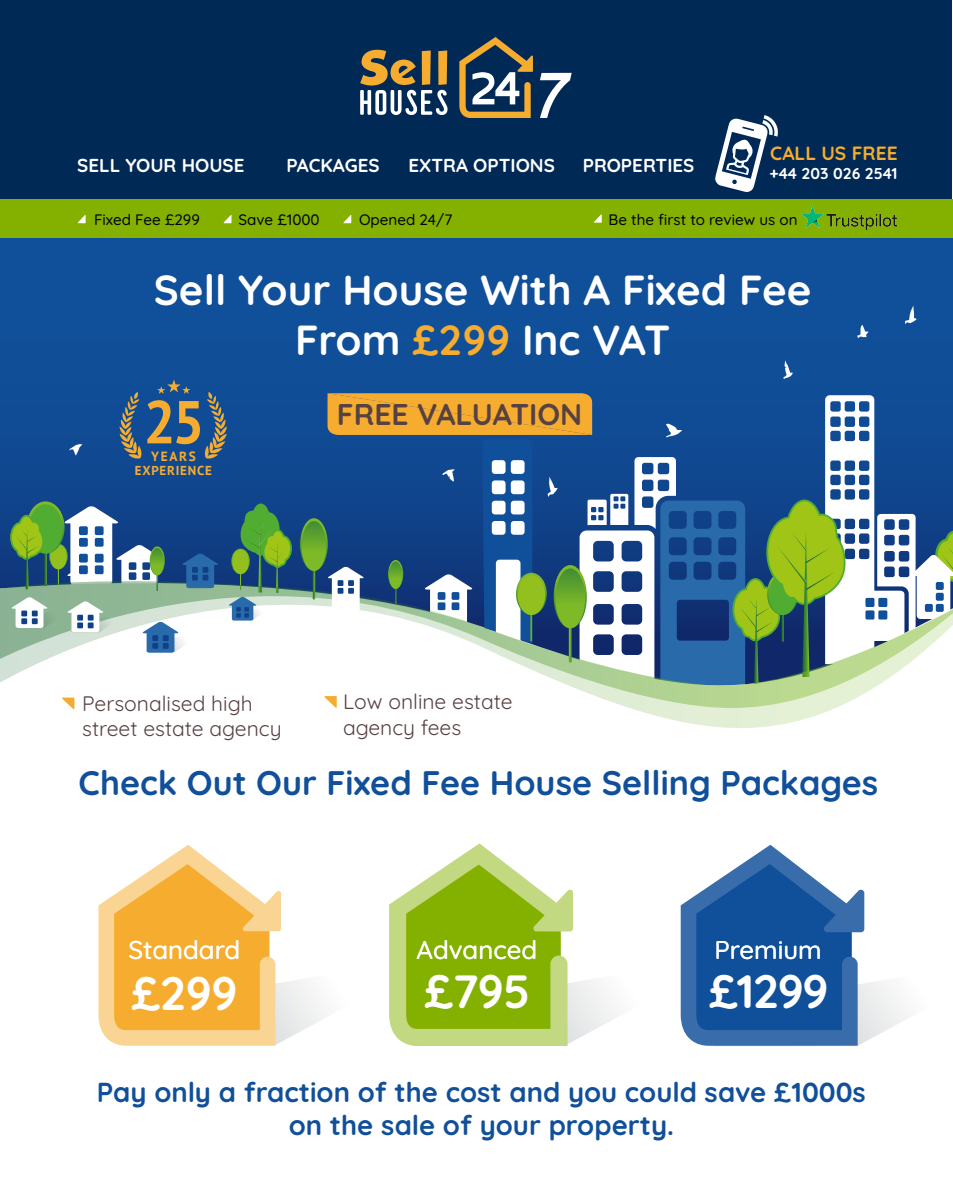
<style>
.page{position:relative;width:953px;height:1177px;background:#fff}
.page>*{position:absolute;margin:0;border:0;box-sizing:border-box;transform-origin:0 0}
.t1{font:700 60.45px "PT Sans";color:#f6ad2f;scale:.94 1}
.t2{font:700 46.88px "Quicksand";letter-spacing:-.02em;color:#fff}
.t3{font:700 42px/50.4px "Quicksand";color:#fff;text-align:center}
.t4{font:700 34.12px "Quicksand";color:#104f99}
.t5{font:700 30px "Quicksand";color:#574142}
.t6{font:700 27.45px/32.9px "Quicksand";color:#104f99;text-align:center}
.t7{font:500 25.65px "Quicksand";color:#fff}
.t8{font:21px/25.2px "Quicksand";color:#574142}
.t9{font:700 19.2px "Quicksand";color:#f6ad2f}
.t10{font:700 18.75px "Quicksand";color:#fff}
.t11{font:700 15.75px "Quicksand";color:#fff}
.t12{font:500 15.15px "Quicksand";color:#000}
.t13{font:700 13.35px "PT Sans";letter-spacing:.12em;color:#f6ad2f}
.t14{font:700 12.98px "PT Sans";letter-spacing:.06em;color:#f6ad2f}
.s1{color:#f6ad2f}
</style>
<div class="page">
<div style="left:0;top:227px;width:952px;height:760px;background:#104f99"></div>
<div style="left:0;top:560px;width:952px;height:487px;background:#fff"></div>
<div style="left:0;top:0;width:952px;height:227px;background:#002956"></div>
<div style="left:0;top:200px;width:952px;height:38px;background:#84b000"></div>
<svg style="left:540px;top:73px;width:31px;height:45px"></svg>
<svg style="left:360px;top:50px;width:87px;height:65px"></svg>
<svg style="left:459px;top:37px;width:74px;height:81px"></svg>
<img style="left:801px;top:206px;width:95px;height:23px">
<svg style="left:69px;top:444px;width:13px;height:12px"></svg>
<svg style="left:78px;top:215px;width:8px;height:8px"></svg>
<svg style="left:224px;top:215px;width:7px;height:8px"></svg>
<svg style="left:343px;top:215px;width:8px;height:8px"></svg>
<svg style="left:594px;top:214px;width:7px;height:9px"></svg>
<svg style="left:98px;top:845px;width:264px;height:200px;background:#f9d69a"></svg>
<svg style="left:388px;top:842px;width:264px;height:204px;background:#c4d987"></svg>
<svg style="left:680px;top:845px;width:263px;height:201px"></svg>
<svg style="left:857px;top:325px;width:11px;height:13px"></svg>
<svg style="left:905px;top:306px;width:11px;height:18px"></svg>
<svg style="left:783px;top:360px;width:9px;height:19px"></svg>
<svg style="left:715px;top:115px;width:63px;height:77px"></svg>
<svg style="left:157px;top:379px;width:33px;height:15px"></svg>
<svg style="left:119px;top:392px;width:23px;height:67px"></svg>
<svg style="left:204px;top:392px;width:23px;height:67px"></svg>
<svg style="left:0;top:570px;width:952px;height:158px;background:#f2f7f0"></svg>
<svg style="left:324px;top:696px;width:13px;height:12px"></svg>
<svg style="left:300px;top:393px;width:653px;height:293px"></svg>
<svg style="left:228px;top:503px;width:65px;height:117px;background:#5a8a76"></svg>
<svg style="left:9px;top:501px;width:209px;height:152px;background:#7c9fa4"></svg>
<p class="t10" style="left:77px;top:151px;width:169px">SELL YOUR HOUSE</p>
<p class="t10" style="left:286px;top:151px;width:95px">PACKAGES</p>
<p class="t10" style="left:408px;top:151px;width:148px">EXTRA OPTIONS</p>
<p class="t10" style="left:582px;top:151px;width:113px">PROPERTIES</p>
<p class="t9" style="left:770px;top:138px;width:129px">CALL US FREE</p>
<p class="t11" style="left:769px;top:161px;width:130px">+44 203 026 2541</p>
<p class="t12" style="left:94px;top:208px;width:107px">Fixed Fee £299</p>
<p class="t12" style="left:238px;top:208px;width:83px">Save £1000</p>
<p class="t12" style="left:359px;top:208px;width:95px">Opened 24/7</p>
<p class="t12" style="left:608px;top:208px;width:190px">Be the first to review us on</p>
<h3 class="t3" style="left:154px;top:260px;width:659px">Sell Your House With A Fixed Fee<br>From <span class="s1">£299</span> Inc VAT</h3>
<h1 class="t1" style="left:143px;top:382px;width:66px">25</h1>
<p class="t13" style="left:151px;top:447px;width:46px">YEARS</p>
<p class="t14" style="left:135px;top:462px;width:78px">EXPERIENCE</p>
<p class="t5" style="left:337px;top:391px;width:247px">FREE VALUATION</p>
<p class="t8" style="left:82px;top:689px;width:201px">Personalised high street estate agency</p>
<p class="t8" style="left:343px;top:687px;width:171px">Low online estate agency fees</p>
<p class="t4" style="left:79px;top:756px;width:801px">Check Out Our Fixed Fee House Selling Packages</p>
<p class="t7" style="left:128px;top:930px;width:113px">Standard</p>
<p class="t7" style="left:416px;top:930px;width:122px">Advanced</p>
<h2 class="t2" style="left:132px;top:957px;width:108px">£299</h2>
<h2 class="t2" style="left:424px;top:954px;width:107px">£795</h2>
<p class="t7" style="left:714px;top:930px;width:109px">Premium</p>
<h2 class="t2" style="left:709px;top:955px;width:121px">£1299</h2>
<p class="t6" style="left:97px;top:1072px;width:770px">Pay only a fraction of the cost and you could save £1000s on the sale of your property.</p>
</div>
